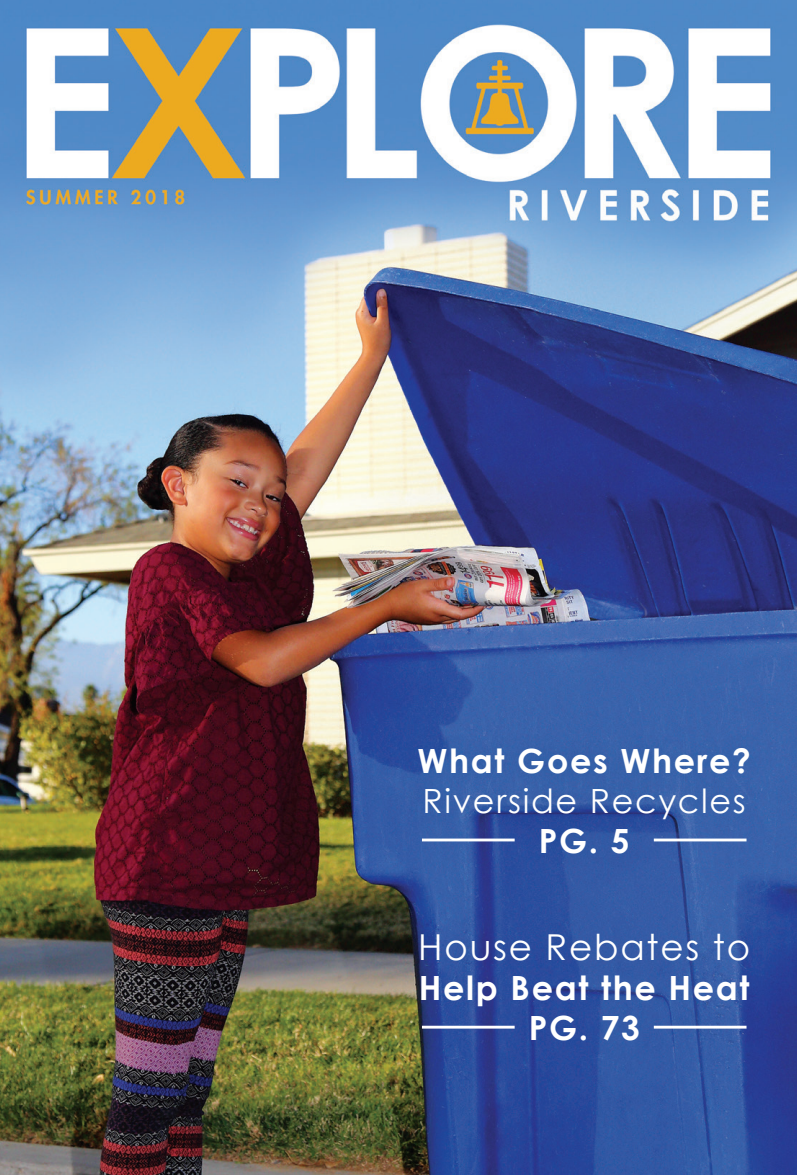
<style>
.page{position:relative;width:797px;height:1175px;background:#fff}
.page>*{position:absolute;margin:0;border:0;box-sizing:border-box;transform-origin:0 0}
.t1{font:35.7px "Century Gothic";letter-spacing:.05em;color:#fff}
.t2{font:700 33.3px/40px "Century Gothic";letter-spacing:.05em;color:#fff;text-align:center}
.t3{font:33.3px "Century Gothic";letter-spacing:.05em;color:#fff}
</style>
<div class="page">
<img style="left:0;top:0;width:796px;height:1174px">
<div style="left:401px;top:730px;width:365px;height:141px;background:#014990;opacity:.25"></div>
<hr style="left:422px;top:838px;width:92px;height:3px;background:#fff">
<hr style="left:653px;top:838px;width:93px;height:3px;background:#fff">
<hr style="left:422px;top:1025px;width:92px;height:3px;background:#fff">
<hr style="left:653px;top:1025px;width:93px;height:3px;background:#fff">
<p class="t2" style="left:417px;top:739px;width:335px">What Goes Where?</p>
<p class="t3" style="left:422px;top:777px;width:325px">Riverside Recycles</p>
<p class="t2" style="left:539px;top:819px;width:92px">PG. 5</p>
<p class="t1" style="left:418px;top:922px;width:333px">House Rebates to</p>
<p class="t2" style="left:419px;top:966px;width:332px">Help Beat the Heat<br>PG. 73</p>
</div>
